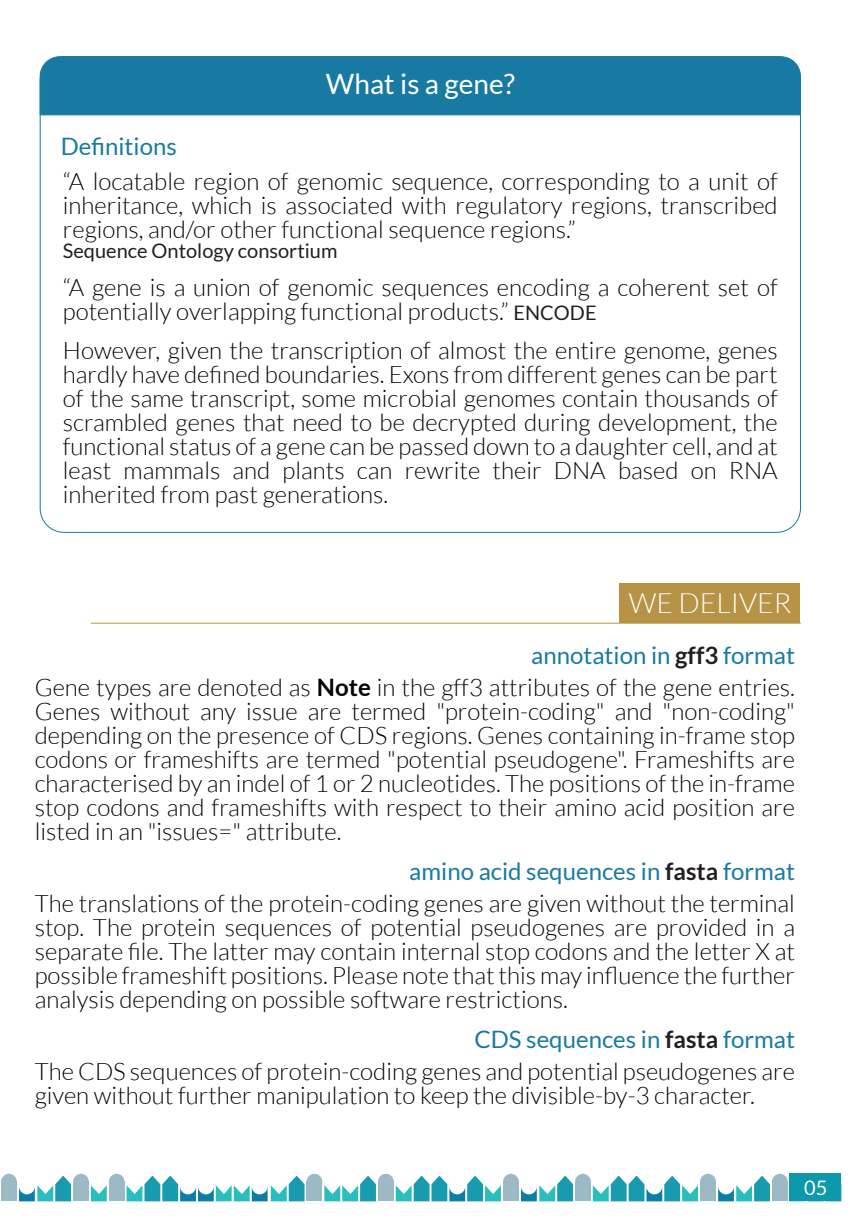
<style>
.page{position:relative;width:857px;height:1225px;background:#fff}
.page>*{position:absolute;margin:0;border:0;box-sizing:border-box;transform-origin:0 0}
.t1{font:28px "Lato";color:#fff}
.t2{font:300 28px "Lato";color:#fff}
.t3{font:300 24px/24px "Lato";color:#030505;text-align:justify}
.t4{font:24px "Lato";color:#187aa2}
.t5{font:20px "Lato";color:#231f20}
.t6{font:20px "Lato";color:#fff}
.s1{font-weight:400;font-size:20px;color:#231f20}
.s2{font-weight:400;color:#187aa2}
.s3{font-weight:700;color:#231f20}
.s4{font-weight:700}
</style>
<div class="page">
<svg style="left:840px;top:1176px;width:1px;height:25px"></svg>
<div style="left:771px;top:1182px;width:16px;height:19px;background:#9bbac6"></div>
<div style="left:771px;top:1174px;width:16px;height:15px;background:#9bbac6;border-radius:50%"></div>
<div style="left:306px;top:1182px;width:16px;height:19px;background:#9bbac6"></div>
<div style="left:306px;top:1174px;width:16px;height:15px;background:#9bbac6;border-radius:50%"></div>
<div style="left:109px;top:1182px;width:15px;height:19px;background:#9bbac6"></div>
<div style="left:109px;top:1174px;width:15px;height:15px;background:#9bbac6;border-radius:50%"></div>
<svg style="left:126px;top:1176px;width:178px;height:25px"></svg>
<div style="left:575px;top:1182px;width:15px;height:19px;background:#9bbac6"></div>
<div style="left:575px;top:1174px;width:15px;height:15px;background:#9bbac6;border-radius:50%"></div>
<svg style="left:592px;top:1176px;width:105px;height:25px"></svg>
<div style="left:700px;top:1182px;width:15px;height:19px;background:#9bbac6"></div>
<div style="left:700px;top:1174px;width:15px;height:15px;background:#9bbac6;border-radius:50%"></div>
<svg style="left:718px;top:1176px;width:51px;height:25px"></svg>
<svg style="left:324px;top:1176px;width:52px;height:25px"></svg>
<div style="left:378px;top:1182px;width:15px;height:19px;background:#9bbac6"></div>
<div style="left:378px;top:1174px;width:15px;height:15px;background:#9bbac6;border-radius:50%"></div>
<svg style="left:395px;top:1176px;width:105px;height:25px"></svg>
<div style="left:503px;top:1182px;width:15px;height:19px;background:#9bbac6"></div>
<div style="left:503px;top:1174px;width:15px;height:15px;background:#9bbac6;border-radius:50%"></div>
<svg style="left:521px;top:1176px;width:52px;height:25px"></svg>
<svg style="left:91px;top:1185px;width:16px;height:16px"></svg>
<div style="left:73px;top:1182px;width:16px;height:19px;background:#9bbac6"></div>
<div style="left:73px;top:1174px;width:16px;height:15px;background:#9bbac6;border-radius:50%"></div>
<div style="left:1px;top:1182px;width:16px;height:19px;background:#9bbac6"></div>
<div style="left:1px;top:1174px;width:16px;height:15px;background:#9bbac6;border-radius:50%"></div>
<svg style="left:19px;top:1176px;width:52px;height:25px"></svg>
<div style="left:789px;top:1174px;width:51px;height:27px;background:#0e98ab"></div>
<div style="left:39px;top:56px;width:762px;height:60px;background:#187aa2"></div>
<div style="left:619px;top:583px;width:181px;height:40px;background:#b69345"></div>
<hr style="left:91px;top:623px;width:709px;height:1px;background:#b69345">
<p class="t4" style="left:61px;top:136px;width:118px">Definitions</p>
<p class="t1" style="left:326px;top:71px;width:190px">What is a gene?</p>
<p class="t3" style="left:63px;top:170px;width:716px">“A locatable region of genomic sequence, corresponding to a unit of inheritance, which is associated with regulatory regions, transcribed regions, and/or other functional sequence regions.”</p>
<p class="t5" style="left:63px;top:242px;width:276px">Sequence Ontology consortium</p>
<p class="t3" style="left:63px;top:277px;width:716px">“A gene is a union of genomic sequences encoding a coherent set of potentially overlapping functional products.” <span class="s1">ENCODE</span></p>
<p class="t3" style="left:63px;top:340px;width:716px">However, given the transcription of almost the entire genome, genes hardly have defined boundaries. Exons from different genes can be part of the same transcript, some microbial genomes contain thousands of scrambled genes that need to be decrypted during development, the functional status of a gene can be passed down to a daughter cell, and at least mammals and plants can rewrite their DNA based on RNA inherited from past generations.</p>
<p class="t2" style="left:628px;top:591px;width:164px">WE DELIVER</p>
<p class="t3" style="left:35px;top:641px;width:761px;line-height:32px;text-align:right"><span class="s2">annotation in</span> <span class="s3">gff3</span> <span class="s2">format<br></span>Gene types are denoted as <span class="s4">Note</span> in the gff3 attributes of the gene entries.</p>
<p class="t3" style="left:35px;top:701px;width:761px">Genes without any issue are termed "protein-coding" and "non-coding" depending on the presence of CDS regions. Genes containing in-frame stop codons or frameshifts are termed "potential pseudogene". Frameshifts are characterised by an indel of 1 or 2 nucleotides. The positions of the in-frame stop codons and frameshifts with respect to their amino acid position are listed in an "issues=" attribute.</p>
<p class="t3" style="left:35px;top:857px;width:761px;line-height:32px;text-align:right"><span class="s2">amino acid sequences in</span> <span class="s3">fasta</span> <span class="s2">format<br></span>The translations of the protein-coding genes are given without the terminal</p>
<p class="t3" style="left:35px;top:917px;width:761px">stop. The protein sequences of potential pseudogenes are provided in a separate file. The latter may contain internal stop codons and the letter X at possible frameshift positions. Please note that this may influence the further analysis depending on possible software restrictions.</p>
<p class="t3" style="left:35px;top:1025px;width:761px;line-height:32px;text-align:right"><span class="s2">CDS sequences in</span> <span class="s3">fasta</span> <span class="s2">format<br></span>The CDS sequences of protein-coding genes and potential pseudogenes are</p>
<p class="t3" style="left:35px;top:1085px;width:721px">given without further manipulation to keep the divisible-by-3 character.</p>
<p class="t6" style="left:804px;top:1178px;width:25px">05</p>
</div>
